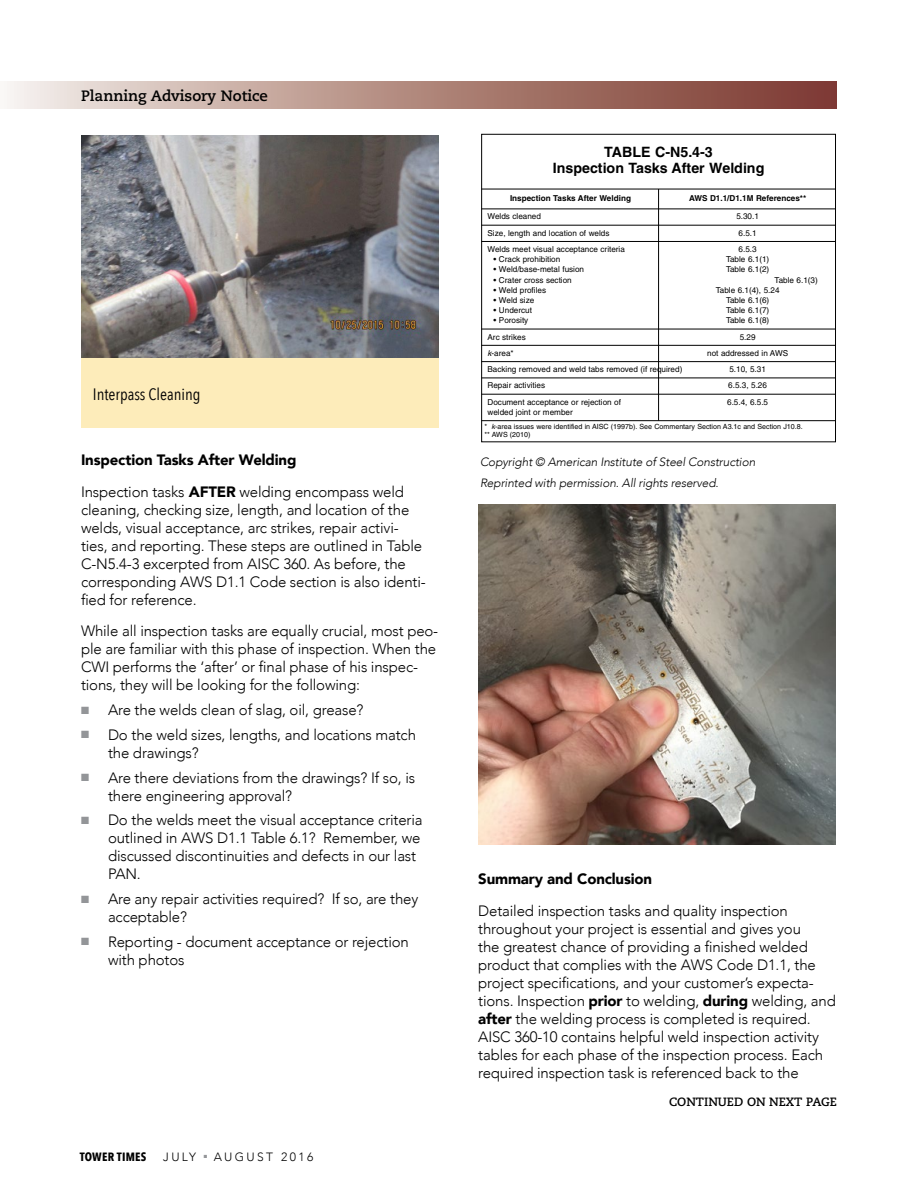
<style>
.page{position:relative;width:918px;height:1188px;background:#fff}
.page>*{position:absolute;margin:0;border:0;box-sizing:border-box;transform-origin:0 0}
.t1{font:16.5px "Avenir Next Condensed";color:#000}
.t2{font:300 15px/18px "Avenir";letter-spacing:-.01em;color:#000}
.t3{font:900 15px "Avenir";letter-spacing:-.01em;color:#000}
.t4{font:700 15px "Caecilia LT Std";color:#000}
.t5{font:700 14.25px/16.4px "Helvetica";color:#000;text-align:center}
.t6{font:italic 300 12px "Avenir";letter-spacing:-.01em;color:#000}
.t7{font:700 12px "Caecilia LT Std";color:#000}
.t8{font:300 12px "Avenir";letter-spacing:.2em;color:#000}
.t9{font:700 12px "Avenir Next Condensed";letter-spacing:.02em;color:#000}
.t10{font:8.1px "Helvetica";color:#000}
.t11{font:700 8.1px "Helvetica";color:#000}
.t12{font:7.2px/8.1px "Helvetica";color:#000}
.s1{font-weight:900}
.s2{color:#939598}
.s3{font-style:italic}
</style>
<div class="page">
<div style="left:81px;top:357px;width:358px;height:71px;background:#fdecba"></div>
<img style="left:81px;top:135px;width:358px;height:222px">
<svg style="left:481px;top:133px;width:355px;height:310px"></svg>
<img style="left:478px;top:505px;width:358px;height:340px">
<svg style="left:7px;top:82px;width:830px;height:27px;background:#b38c83"></svg>
<p class="t4" style="left:81px;top:86px;width:188px">Planning Advisory Notice</p>
<p class="t1" style="left:93px;top:381px;width:109px">Interpass Cleaning</p>
<p class="t3" style="left:81px;top:447px;width:217px">Inspection Tasks After Welding</p>
<p class="t2" style="left:81px;top:483px;width:346px">Inspection tasks <span class="s1">AFTER</span> welding encompass weld cleaning, checking size, length, and location of the welds, visual acceptance, arc strikes, repair activi&shy;ties, and reporting. These steps are outlined in Table C-N5.4-3 excerpted from AISC 360. As before, the corresponding AWS D1.1 Code section is also identi&shy;fied for reference.</p>
<p class="t2" style="left:81px;top:622px;width:359px">While all inspection tasks are equally crucial, most peo&shy;ple are familiar with this phase of inspection. When the CWI performs the ‘after’ or final phase of his inspec&shy;tions, they will be looking for the following:</p>
<p class="t2" style="left:81px;top:701px;width:284px"><span class="s2">■</span> Are the welds clean of slag, oil, grease?</p>
<p class="t2" style="left:108px;top:726px;width:310px;text-indent:-27px"><span class="s2">■</span> Do the weld sizes, lengths, and locations match the drawings?</p>
<p class="t2" style="left:108px;top:768px;width:309px;text-indent:-27px"><span class="s2">■</span> Are there deviations from the drawings? If so, is there engineering approval?</p>
<p class="t2" style="left:108px;top:811px;width:316px;text-indent:-27px"><span class="s2">■</span> Do the welds meet the visual acceptance criteria outlined in AWS D1.1 Table 6.1? Remember, we discussed discontinuities and defects in our last PAN.</p>
<p class="t2" style="left:108px;top:890px;width:312px;text-indent:-27px"><span class="s2">■</span> Are any repair activities required? If so, are they acceptable?</p>
<p class="t2" style="left:108px;top:933px;width:302px;text-indent:-27px"><span class="s2">■</span> Reporting - document acceptance or rejection with photos</p>
<p class="t9" style="left:80px;top:1149px;width:68px">TOWER TIMES</p>
<p class="t8" style="left:163px;top:1150px;width:34px">JULY</p>
<p class="t8" style="left:204px;top:1150px;width:111px"><sup>■</sup> AUGUST 2016</p>
<p class="t5" style="left:553px;top:144px;width:213px">TABLE C-N5.4-3<br>Inspection Tasks After Welding</p>
<p class="t11" style="left:510px;top:193px;width:122px">Inspection Tasks After Welding</p>
<p class="t11" style="left:689px;top:193px;width:119px">AWS D1.1/D1.1M References**</p>
<p class="t10" style="left:488px;top:212px;width:55px">Welds cleaned</p>
<p class="t10" style="left:736px;top:212px;width:24px">5.30.1</p>
<p class="t10" style="left:488px;top:228px;width:124px">Size, length and location of welds</p>
<p class="t10" style="left:739px;top:228px;width:20px">6.5.1</p>
<p class="t10" style="left:488px;top:244px;width:139px">Welds meet visual acceptance criteria</p>
<p class="t10" style="left:739px;top:244px;width:20px">6.5.3</p>
<p class="t10" style="left:494px;top:255px;width:68px">• Crack prohibition</p>
<p class="t10" style="left:726px;top:255px;width:45px">Table 6.1(1)</p>
<p class="t10" style="left:494px;top:265px;width:92px">• Weld/base-metal fusion</p>
<p class="t10" style="left:726px;top:265px;width:45px">Table 6.1(2)</p>
<p class="t10" style="left:494px;top:275px;width:80px">• Crater cross section</p>
<p class="t10" style="left:775px;top:275px;width:45px">Table 6.1(3)</p>
<p class="t10" style="left:494px;top:285px;width:54px">• Weld profiles</p>
<p class="t10" style="left:716px;top:285px;width:65px">Table 6.1(4), 5.24</p>
<p class="t10" style="left:494px;top:295px;width:42px">• Weld size</p>
<p class="t10" style="left:726px;top:295px;width:45px">Table 6.1(6)</p>
<p class="t10" style="left:494px;top:306px;width:40px">• Undercut</p>
<p class="t10" style="left:726px;top:306px;width:45px">Table 6.1(7)</p>
<p class="t10" style="left:494px;top:316px;width:36px">• Porosity</p>
<p class="t10" style="left:726px;top:316px;width:45px">Table 6.1(8)</p>
<p class="t10" style="left:488px;top:332px;width:40px">Arc strikes</p>
<p class="t10" style="left:740px;top:332px;width:17px">5.29</p>
<p class="t10" style="left:488px;top:348px;width:28px"><span class="s3">k</span>-area*</p>
<p class="t10" style="left:707px;top:348px;width:82px">not addressed in AWS</p>
<p class="t10" style="left:488px;top:365px;width:196px">Backing removed and weld tabs removed (if required)</p>
<p class="t10" style="left:729px;top:365px;width:38px">5.10, 5.31</p>
<p class="t10" style="left:488px;top:381px;width:59px">Repair activities</p>
<p class="t10" style="left:728px;top:381px;width:40px">6.5.3, 5.26</p>
<p class="t10" style="left:488px;top:397px;width:135px">Document acceptance or rejection of</p>
<p class="t10" style="left:727px;top:397px;width:42px">6.5.4, 6.5.5</p>
<p class="t10" style="left:488px;top:407px;width:87px">welded joint or member</p>
<p class="t12" style="left:484px;top:423px;width:320px">* <span class="s3">k</span>-area issues were identified in AISC (1997b). See Commentary Section A3.1c and Section J10.8. ** AWS (2010)</p>
<p class="t6" style="left:480px;top:454px;width:277px">Copyright © American Institute of Steel Construction</p>
<p class="t6" style="left:480px;top:476px;width:240px">Reprinted with permission. All rights reserved.</p>
<p class="t3" style="left:478px;top:866px;width:176px">Summary and Conclusion</p>
<p class="t2" style="left:478px;top:902px;width:359px">Detailed inspection tasks and quality inspection throughout your project is essential and gives you<br>the greatest chance of providing a finished welded product that complies with the AWS Code D1.1, the project specifications, and your customer’s expecta&shy;tions. Inspection <span class="s1">prior</span> to welding, <span class="s1">during</span> welding, and <span class="s1">after</span> the welding process is completed is required.<br>AISC 360-10 contains helpful weld inspection activity tables for each phase of the inspection process. Each required inspection task is referenced back to the</p>
<p class="t7" style="left:669px;top:1095px;width:169px">CONTINUED ON NEXT PAGE</p>
</div>
